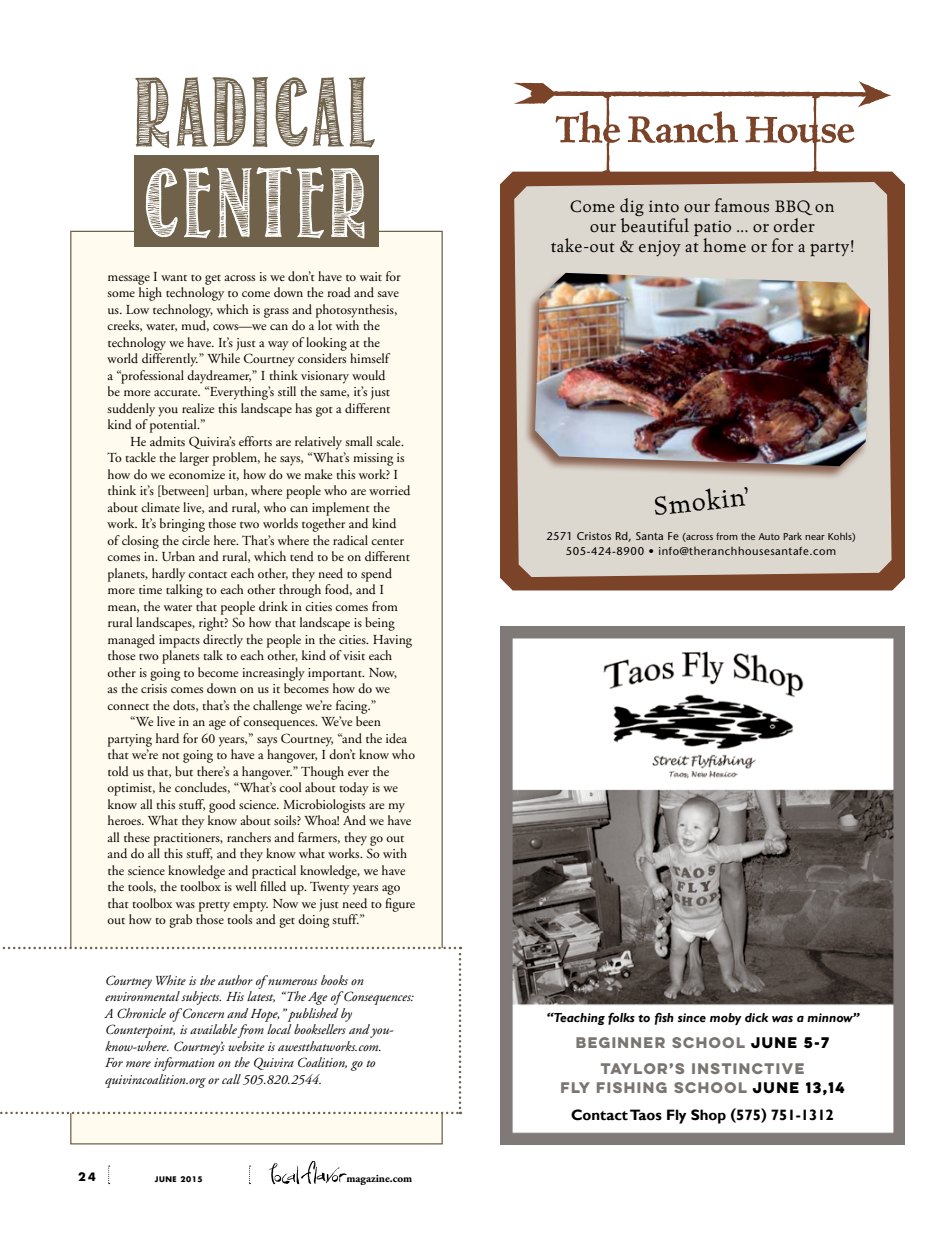
<style>
.page{position:relative;width:945px;height:1238px;background:#fff}
.page>*{position:absolute;margin:0;border:0;box-sizing:border-box;transform-origin:0 0}
.t1{font:87.5px "Return To Sender";letter-spacing:.045em;color:#6f614a}
.t2{font:87.5px "Return To Sender";letter-spacing:.05em;color:#fff}
.t3{font:28.75px "Celestia Antiqua MVB";color:#000}
.t4{font:18.75px/20px "Celestia Antiqua MVB";letter-spacing:.02em;color:#000;text-align:center}
.t5{font:700 15px "Gill Sans";color:#000}
.t6{font:13.75px/16.5px "Adobe Garamond";color:#000}
.t7{font:italic 13.75px/16.5px "Adobe Garamond";color:#000}
.t8{font:13.75px/26.2px "Eveleth Clean";letter-spacing:.11em;color:#7a7571;text-align:center}
.t9{font:italic 700 13.12px "Gill Sans";color:#000}
.t10{font:11.25px "Stone Sans";letter-spacing:.05em;color:#000}
.t11{font:700 11.25px "Adobe Garamond Pro";color:#000}
.t12{font:700 11.25px "Futura";color:#000}
.t13{font:10px "Stone Sans";letter-spacing:.01em;color:#000}
.t14{font:700 7.5px "Futura";letter-spacing:.075em;color:#000}
.s1{font-size:11.25px}
.s2{color:#000}
</style>
<div class="page">
<div style="left:70px;top:231px;width:373px;height:913px;background:#fffbee;border:1px solid #6f614a"></div>
<div style="left:0;top:946px;width:461px;height:168px;background:#fff"></div>
<div style="left:134px;top:155px;width:245px;height:92px;background:#6f614a"></div>
<div style="left:500px;top:172px;width:405px;height:418px;background:#7b4328"></div>
<svg style="left:513px;top:81px;width:378px;height:91px"></svg>
<div style="left:514px;top:182px;width:378px;height:395px;background:#dcd8d0"></div>
<img style="left:523px;top:272px;width:350px;height:208px">
<img style="left:535px;top:273px;width:335px;height:193px">
<img style="left:500px;top:627px;width:405px;height:517px">
<img style="left:269px;top:1160px;width:78px;height:25px">
<svg style="left:108px;top:1165px;width:2px;height:19px"></svg>
<svg style="left:249px;top:1165px;width:2px;height:19px"></svg>
<h1 class="t1" style="left:135px;top:65px;width:244px">RADICAL</h1>
<h1 class="t2" style="left:146px;top:156px;width:223px">CENTER</h1>
<p class="t6" style="left:108px;top:268px;width:295px">message I want to get across is we don’t have to wait for some high technology to come down the road and save us. Low technology, which is grass and photosynthesis, creeks, water, mud, cows—we can do a lot with the technology we have. It’s just a way of looking at the world differently.” While Courtney considers himself<br>a “professional daydreamer,” I think visionary would be more accurate. “Everything’s still the same, it’s just suddenly you realize this landscape has got a different kind of potential.”</p>
<p class="t6" style="left:130px;top:433px;width:276px">He admits Quivira’s efforts are relatively small scale.</p>
<p class="t6" style="left:108px;top:450px;width:299px">To tackle the larger problem, he says, “What’s missing is</p>
<p class="t6" style="left:108px;top:466px;width:292px">how do we economize it, how do we make this work? I</p>
<p class="t6" style="left:108px;top:483px;width:304px">think it’s [between] urban, where people who are worried</p>
<p class="t6" style="left:108px;top:499px;width:284px">about climate live, and rural, who can implement the</p>
<p class="t6" style="left:108px;top:516px;width:290px">work. It’s bringing those two worlds together and kind</p>
<p class="t6" style="left:108px;top:532px;width:298px">of closing the circle here. That’s where the radical center</p>
<p class="t6" style="left:108px;top:549px;width:304px">comes in. Urban and rural, which tend to be on different</p>
<p class="t6" style="left:108px;top:565px;width:286px">planets, hardly contact each other, they need to spend</p>
<p class="t6" style="left:108px;top:582px;width:278px">more time talking to each other through food, and I</p>
<p class="t6" style="left:108px;top:598px;width:292px">mean, the water that people drink in cities comes from</p>
<p class="t6" style="left:108px;top:615px;width:288px">rural landscapes, right? So how that landscape is being</p>
<p class="t6" style="left:108px;top:631px;width:306px">managed impacts directly the people in the cities. Having</p>
<p class="t6" style="left:108px;top:648px;width:286px">those two planets talk to each other, kind of visit each</p>
<p class="t6" style="left:108px;top:664px;width:291px">other is going to become increasingly important. Now,</p>
<p class="t6" style="left:108px;top:681px;width:284px">as the crisis comes down on us it becomes how do we</p>
<p class="t6" style="left:108px;top:697px;width:270px">connect the dots, that’s the challenge we’re facing.”</p>
<p class="t6" style="left:130px;top:714px;width:252px">“We live in an age of consequences. We’ve been</p>
<p class="t6" style="left:108px;top:730px;width:301px">partying hard for 60 years,” says Courtney, “and the idea</p>
<p class="t6" style="left:108px;top:747px;width:309px">that we’re not going to have a hangover, I don’t know who</p>
<p class="t6" style="left:108px;top:763px;width:283px">told us that, but there’s a hangover.” Though ever the</p>
<p class="t6" style="left:108px;top:780px;width:292px">optimist, he concludes, “What’s cool about today is we</p>
<p class="t6" style="left:108px;top:796px;width:299px">know all this stuff, good science. Microbiologists are my</p>
<p class="t6" style="left:108px;top:813px;width:305px">heroes. What they know about soils? Whoa! And we have</p>
<p class="t6" style="left:108px;top:829px;width:298px">all these practitioners, ranchers and farmers, they go out</p>
<p class="t6" style="left:108px;top:846px;width:301px">and do all this stuff, and they know what works. So with</p>
<p class="t6" style="left:108px;top:862px;width:299px">the science knowledge and practical knowledge, we have</p>
<p class="t6" style="left:108px;top:879px;width:294px">the tools, the toolbox is well filled up. Twenty years ago</p>
<p class="t6" style="left:108px;top:895px;width:309px">that toolbox was pretty empty. Now we just need to figure</p>
<p class="t6" style="left:108px;top:912px;width:259px">out how to grab those tools and get doing stuff.”</p>
<p class="t7" style="left:105px;top:972px;width:311px">Courtney White is the author of numerous books on environmental subjects. His latest, “The Age of Consequences:<br>A Chronicle of Concern and Hope,” published by Counterpoint, is available from local booksellers and you&shy;know-where. Courtney’s website is awestthatworks.com.<br>For more information on the Quivira Coalition, go to quiviracoalition.org or call 505.820.2544.</p>
<p class="t12" style="left:78px;top:1169px;width:19px">24</p>
<p class="t14" style="left:155px;top:1173px;width:49px">JUNE 2015</p>
<p class="t11" style="left:347px;top:1172px;width:67px">magazine.com</p>
<h3 class="t4" style="left:551px;top:196px;width:305px">Come dig into our famous BBQ on<br>our beautiful patio ... or order<br>take-out &amp; enjoy at home or for a party!</h3>
<h2 class="t3" style="left:652px;top:492px;width:98px;rotate:-6deg">Smokin’</h2>
<p class="t13" style="left:547px;top:530px;width:311px"><span class="s1">2571 Cristos Rd, Santa Fe</span> (across from the Auto Park near Kohls)</p>
<p class="t10" style="left:566px;top:544px;width:272px">505-424-8900 • info@theranchhousesantafe.com</p>
<p class="t9" style="left:547px;top:1010px;width:314px">“Teaching folks to fish since moby dick was a minnow”</p>
<p class="t8" style="left:576px;top:1028px;width:255px">BEGINNER SCHOOL <span class="s2">JUNE 5-7<br></span>TAYLOR’S INSTINCTIVE</p>
<p class="t8" style="left:560px;top:1073px;width:286px">FLY FISHING SCHOOL <span class="s2">JUNE 13,14</span></p>
<p class="t5" style="left:571px;top:1106px;width:264px">Contact Taos Fly Shop (575) 751-1312</p>
</div>
